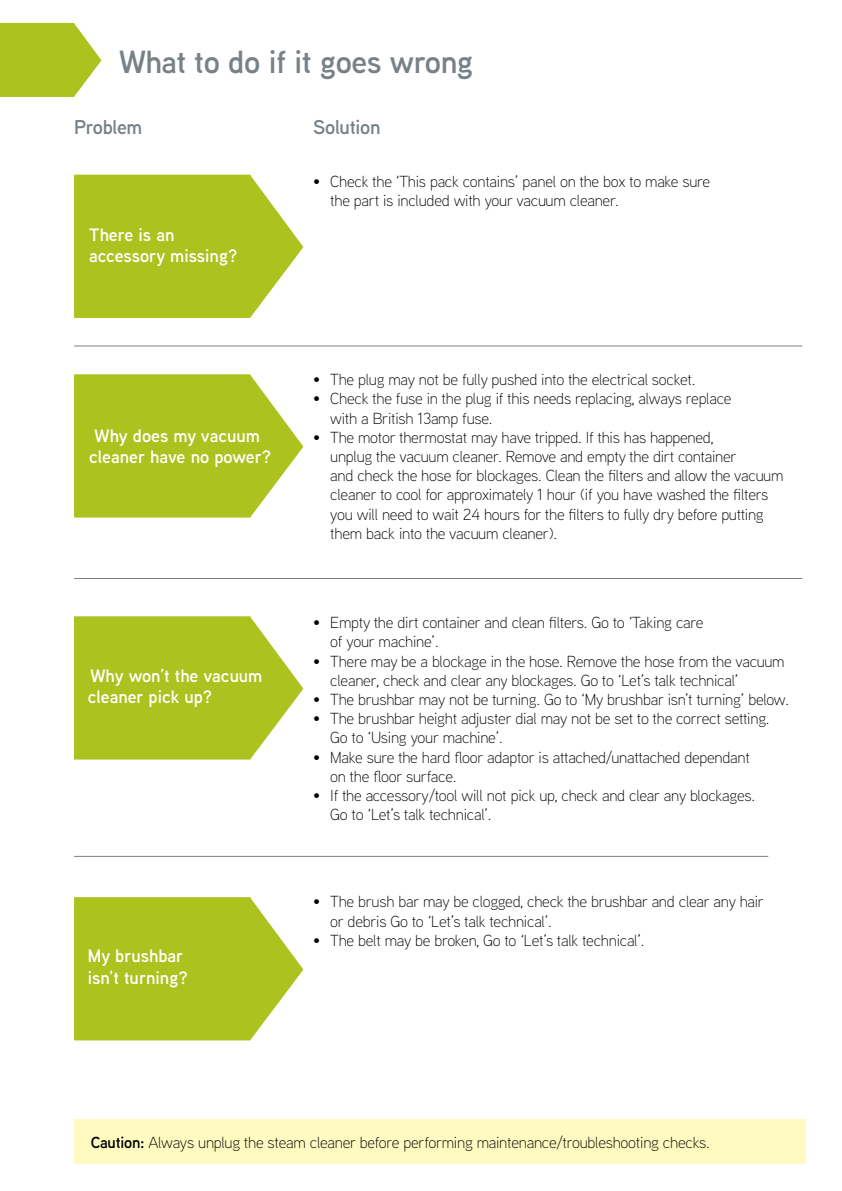
<style>
.page{position:relative;width:842px;height:1191px;background:#fff}
.page>*{position:absolute;margin:0;border:0;box-sizing:border-box;transform-origin:0 0}
.t1{font:600 32px "Vax Aaux Next";letter-spacing:-.015em;color:#778186}
.t2{font:600 20px "Vax Aaux Next";letter-spacing:-.015em;color:#778186}
.t3{font:600 18px/21.6px "Vax Aaux Next";color:#fff}
.t4{font:300 16px/19.2px "Vax Aaux Next";letter-spacing:-.015em;color:#000}
.s1{font-weight:600}
</style>
<div class="page">
<div style="left:74px;top:1119px;width:731px;height:44px;background:#fffac0"></div>
<svg style="left:74px;top:175px;width:229px;height:143px;background:#b5c937"></svg>
<svg style="left:74px;top:374px;width:229px;height:143px;background:#b5c938"></svg>
<svg style="left:74px;top:616px;width:229px;height:143px;background:#b5c938"></svg>
<svg style="left:74px;top:897px;width:229px;height:143px;background:#b5c938"></svg>
<hr style="left:74px;top:578px;width:728px;height:1px;background:#778186">
<hr style="left:74px;top:345px;width:728px;height:1px;background:#778186">
<hr style="left:74px;top:856px;width:694px;height:1px;background:#778186">
<svg style="left:0;top:23px;width:101px;height:74px;background:#b6ca3b"></svg>
<h1 class="t1" style="left:119px;top:39px;width:355px">What to do if it goes wrong</h1>
<p class="t2" style="left:74px;top:113px;width:70px">Problem</p>
<p class="t2" style="left:313px;top:113px;width:69px">Solution</p>
<p class="t3" style="left:89px;top:223px;width:150px">There is an accessory missing?</p>
<p class="t3" style="left:89px;top:424px;width:183px">Why does my vacuum cleaner have no power?</p>
<p class="t3" style="left:88px;top:664px;width:176px">Why won’t the vacuum cleaner pick up?</p>
<p class="t3" style="left:88px;top:945px;width:101px">My brushbar isn’t turning?</p>
<p class="t4" style="left:330px;top:171px;width:382px;text-indent:-17px">• Check the ‘This pack contains’ panel on the box to make sure the part is included with your vacuum cleaner.</p>
<p class="t4" style="left:313px;top:369px;width:384px">• The plug may not be fully pushed into the electrical socket.</p>
<p class="t4" style="left:330px;top:388px;width:403px;text-indent:-17px">• Check the fuse in the plug if this needs replacing, always replace with a British 13amp fuse.</p>
<p class="t4" style="left:330px;top:427px;width:455px;text-indent:-17px">• The motor thermostat may have tripped. If this has happened,<br>unplug the vacuum cleaner. Remove and empty the dirt container<br>and check the hose for blockages. Clean the filters and allow the vacuum cleaner to cool for approximately 1 hour (if you have washed the filters you will need to wait 24 hours for the filters to fully dry before putting them back into the vacuum cleaner).</p>
<p class="t4" style="left:330px;top:612px;width:375px;text-indent:-17px">• Empty the dirt container and clean filters. Go to ‘Taking care of your machine’.</p>
<p class="t4" style="left:330px;top:651px;width:456px;text-indent:-17px">• There may be a blockage in the hose. Remove the hose from the vacuum cleaner, check and clear any blockages. Go to ‘Let’s talk technical’</p>
<p class="t4" style="left:313px;top:689px;width:477px">• The brushbar may not be turning. Go to ‘My brushbar isn’t turning’ below.</p>
<p class="t4" style="left:330px;top:708px;width:441px;text-indent:-17px">• The brushbar height adjuster dial may not be set to the correct setting.<br>Go to ‘Using your machine’.</p>
<p class="t4" style="left:330px;top:747px;width:421px;text-indent:-17px">• Make sure the hard floor adaptor is attached/unattached dependant on the floor surface.</p>
<p class="t4" style="left:330px;top:785px;width:426px;text-indent:-17px">• If the accessory/tool will not pick up, check and clear any blockages.<br>Go to ‘Let’s talk technical’.</p>
<p class="t4" style="left:330px;top:891px;width:435px;text-indent:-17px">• The brush bar may be clogged, check the brushbar and clear any hair or debris Go to ‘Let’s talk technical’.</p>
<p class="t4" style="left:313px;top:930px;width:333px">• The belt may be broken, Go to ‘Let’s talk technical’.</p>
<p class="t4" style="left:91px;top:1132px;width:621px"><span class="s1">Caution:</span> Always unplug the steam cleaner before performing maintenance/troubleshooting checks.</p>
</div>
